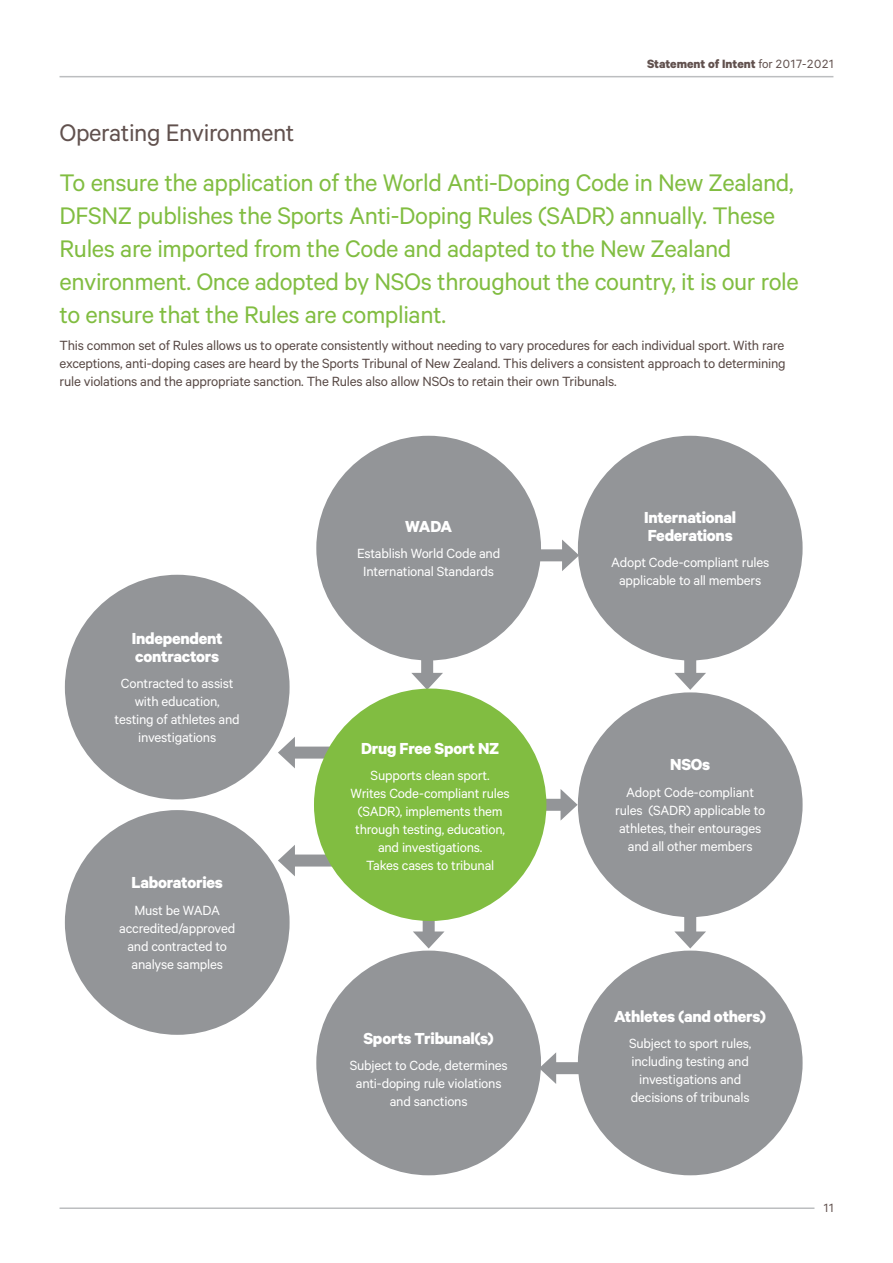
<style>
.page{position:relative;width:893px;height:1263px;background:#fff}
.page>*{position:absolute;margin:0;border:0;box-sizing:border-box;transform-origin:0 0}
.t1{font:27px/33px "Calibre";letter-spacing:-.015em;color:#81bd41}
.t2{font:27px "Calibre";letter-spacing:-.015em;color:#61514e}
.t3{font:700 18px/18px "Calibre";letter-spacing:-.015em;color:#fff}
.t4{font:15px/18px "Calibre";letter-spacing:-.015em;color:#fff;text-align:center}
.t5{font:15px/18px "Calibre";letter-spacing:-.015em;color:#594a46;text-align:justify}
.t6{font:700 13.5px "Calibre";color:#61514e}
.t7{font:13.5px "Calibre";color:#61514e}
.s1{font-weight:400}
</style>
<div class="page">
<div style="left:421px;top:635px;width:12px;height:44px;background:#939598"></div>
<svg style="left:411px;top:673px;width:32px;height:15px"></svg>
<div style="left:288px;top:746px;width:45px;height:12px;background:#939598"></div>
<svg style="left:278px;top:737px;width:17px;height:31px"></svg>
<div style="left:288px;top:854px;width:45px;height:12px;background:#939598"></div>
<svg style="left:278px;top:845px;width:17px;height:31px"></svg>
<div style="left:684px;top:635px;width:12px;height:44px;background:#939598"></div>
<svg style="left:674px;top:673px;width:32px;height:17px"></svg>
<div style="left:684px;top:893px;width:12px;height:45px;background:#939598"></div>
<svg style="left:674px;top:931px;width:32px;height:17px"></svg>
<div style="left:549px;top:1062px;width:30px;height:12px;background:#939598"></div>
<svg style="left:539px;top:1052px;width:17px;height:32px"></svg>
<div style="left:423px;top:893px;width:12px;height:45px;background:#939598"></div>
<svg style="left:413px;top:931px;width:31px;height:17px"></svg>
<div style="left:538px;top:799px;width:29px;height:12px;background:#939598"></div>
<svg style="left:561px;top:789px;width:17px;height:31px"></svg>
<div style="left:539px;top:549px;width:30px;height:12px;background:#939598"></div>
<svg style="left:562px;top:539px;width:17px;height:32px"></svg>
<div style="left:314px;top:688px;width:232px;height:233px;background:#81bd41;border-radius:50%"></div>
<div style="left:578px;top:950px;width:225px;height:225px;background:#939598;border-radius:50%"></div>
<div style="left:316px;top:950px;width:225px;height:225px;background:#939598;border-radius:50%"></div>
<div style="left:578px;top:692px;width:225px;height:225px;background:#939598;border-radius:50%"></div>
<div style="left:65px;top:810px;width:225px;height:225px;background:#939598;border-radius:50%"></div>
<div style="left:65px;top:575px;width:225px;height:224px;background:#939598;border-radius:50%"></div>
<div style="left:578px;top:436px;width:225px;height:224px;background:#939598;border-radius:50%"></div>
<div style="left:316px;top:436px;width:225px;height:224px;background:#939598;border-radius:50%"></div>
<hr style="left:60px;top:76px;width:773px;height:1px;background:#bcbec0">
<hr style="left:60px;top:1207px;width:754px;height:2px;background:#bcbec0">
<p class="t6" style="left:647px;top:56px;width:188px">Statement of Intent <span class="s1">for 2017-2021</span></p>
<h1 class="t2" style="left:60px;top:117px;width:236px">Operating Environment</h1>
<p class="t1" style="left:60px;top:166px;width:741px">To ensure the application of the World Anti-Doping Code in New Zealand, DFSNZ publishes the Sports Anti-Doping Rules (SADR) annually. These Rules are imported from the Code and adapted to the New Zealand environment. Once adopted by NSOs throughout the country, it is our role to ensure that the Rules are compliant.</p>
<p class="t5" style="left:60px;top:336px;width:728px">This common set of Rules allows us to operate consistently without needing to vary procedures for each individual sport. With rare exceptions, anti-doping cases are heard by the Sports Tribunal of New Zealand. This delivers a consistent approach to determining rule violations and the appropriate sanction. The Rules also allow NSOs to retain their own Tribunals.</p>
<p class="t3" style="left:132px;top:628px;width:92px">Independent contractors</p>
<p class="t4" style="left:115px;top:674px;width:127px">Contracted to assist with education, testing of athletes and investigations</p>
<p class="t3" style="left:132px;top:873px;width:93px">Laboratories</p>
<p class="t4" style="left:119px;top:900px;width:117px">Must be WADA accredited/approved and contracted to analyse samples</p>
<p class="t3" style="left:405px;top:516px;width:48px">WADA</p>
<p class="t4" style="left:357px;top:544px;width:145px">Establish World Code and<br>International Standards</p>
<p class="t3" style="left:361px;top:739px;width:140px">Drug Free Sport NZ</p>
<p class="t4" style="left:351px;top:766px;width:161px">Supports clean sport.<br>Writes Code-compliant rules (SADR), implements them through testing, education, and investigations.<br>Takes cases to tribunal</p>
<p class="t3" style="left:363px;top:1029px;width:132px">Sports Tribunal(s)</p>
<p class="t4" style="left:350px;top:1056px;width:159px">Subject to Code, determines anti-doping rule violations and sanctions</p>
<p class="t3" style="left:644px;top:507px;width:94px">International<br>Federations</p>
<p class="t4" style="left:611px;top:553px;width:160px">Adopt Code-compliant rules applicable to all members</p>
<p class="t3" style="left:670px;top:755px;width:42px">NSOs</p>
<p class="t4" style="left:615px;top:783px;width:152px">Adopt Code-compliant rules (SADR) applicable to athletes, their entourages and all other members</p>
<p class="t3" style="left:614px;top:1006px;width:154px">Athletes (and others)</p>
<p class="t4" style="left:629px;top:1034px;width:124px">Subject to sport rules, including testing and investigations and decisions of tribunals</p>
<p class="t7" style="left:824px;top:1200px;width:11px">11</p>
</div>
